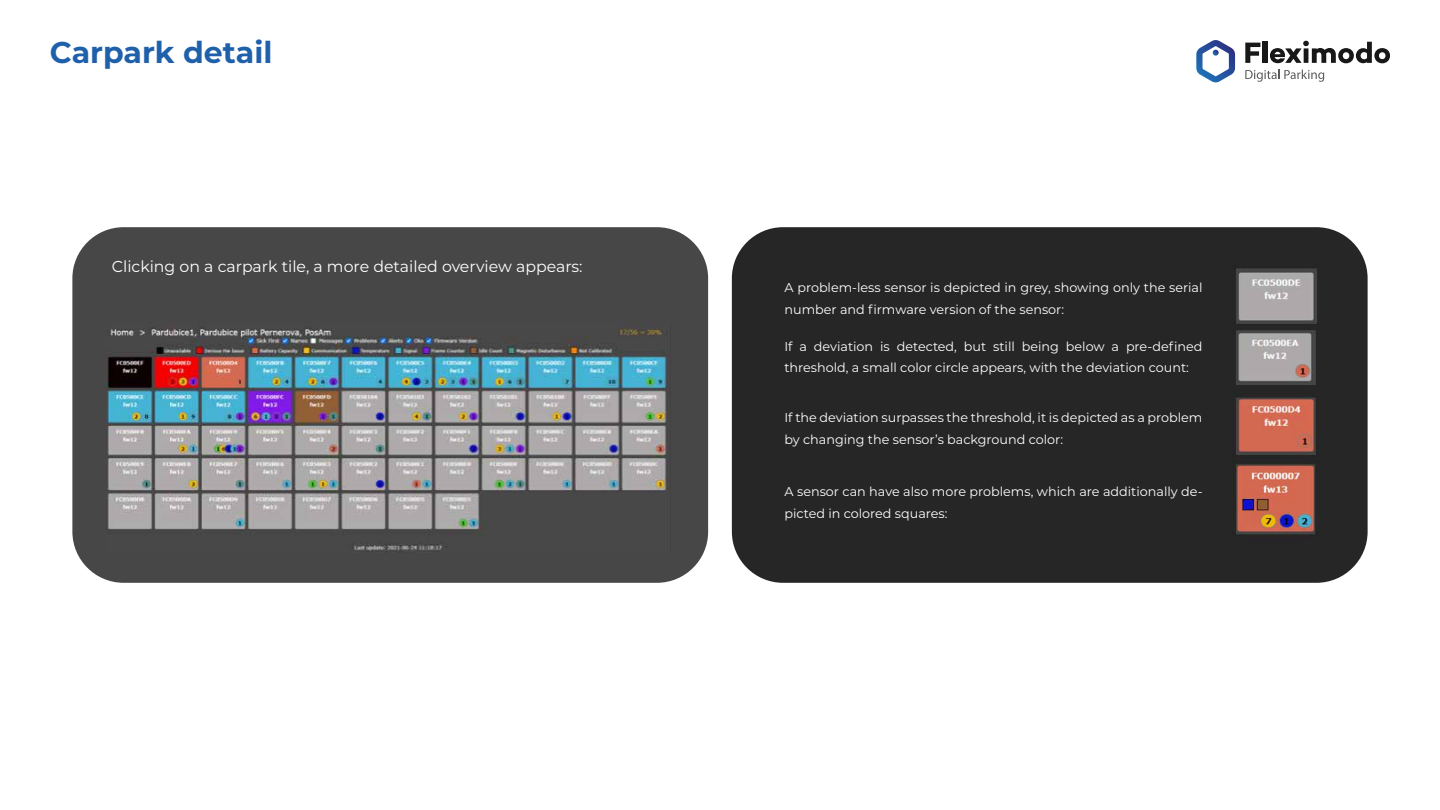
<style>
.page{position:relative;width:1440px;height:810px;background:#fff}
.page>*{position:absolute;margin:0;border:0;box-sizing:border-box;transform-origin:0 0}
.t1{font:700 30px "Montserrat";color:#1f60ab}
.t2{font:15.75px "Montserrat";color:#fff}
.t3{font:12.75px/21.8px "Montserrat";color:#fff}
</style>
<div class="page">
<div style="left:72px;top:227px;width:636px;height:356px;background:#484747;border-radius:51px"></div>
<div style="left:732px;top:227px;width:636px;height:356px;background:#262626;border-radius:51px"></div>
<img style="left:107px;top:322px;width:562px;height:230px">
<svg style="left:1196px;top:40px;width:39px;height:42px"></svg>
<svg style="left:1245px;top:43px;width:15px;height:20px"></svg>
<hr style="left:1263px;top:42px;width:4px;height:21px;background:#191818">
<svg style="left:1270px;top:41px;width:120px;height:22px"></svg>
<svg style="left:1245px;top:70px;width:79px;height:12px"></svg>
<img style="left:1233px;top:268px;width:84px;height:267px">
<h1 class="t1" style="left:50px;top:31px;width:224px">Carpark detail</h1>
<p class="t2" style="left:112px;top:255px;width:472px">Clicking on a carpark tile, a more detailed overview appears:</p>
<p class="t3" style="left:784px;top:276px;width:420px">A problem-less sensor is depicted in grey, showing only the serial number and firmware version of the sensor:</p>
<p class="t3" style="left:784px;top:335px;width:420px">If a deviation is detected, but still being below a pre-defined threshold, a small color circle appears, with the deviation count:</p>
<p class="t3" style="left:784px;top:406px;width:420px">If the deviation surpasses the threshold, it is depicted as a problem by changing the sensor’s background color:</p>
<p class="t3" style="left:784px;top:480px;width:420px">A sensor can have also more problems, which are additionally de&shy;picted in colored squares:</p>
</div>
